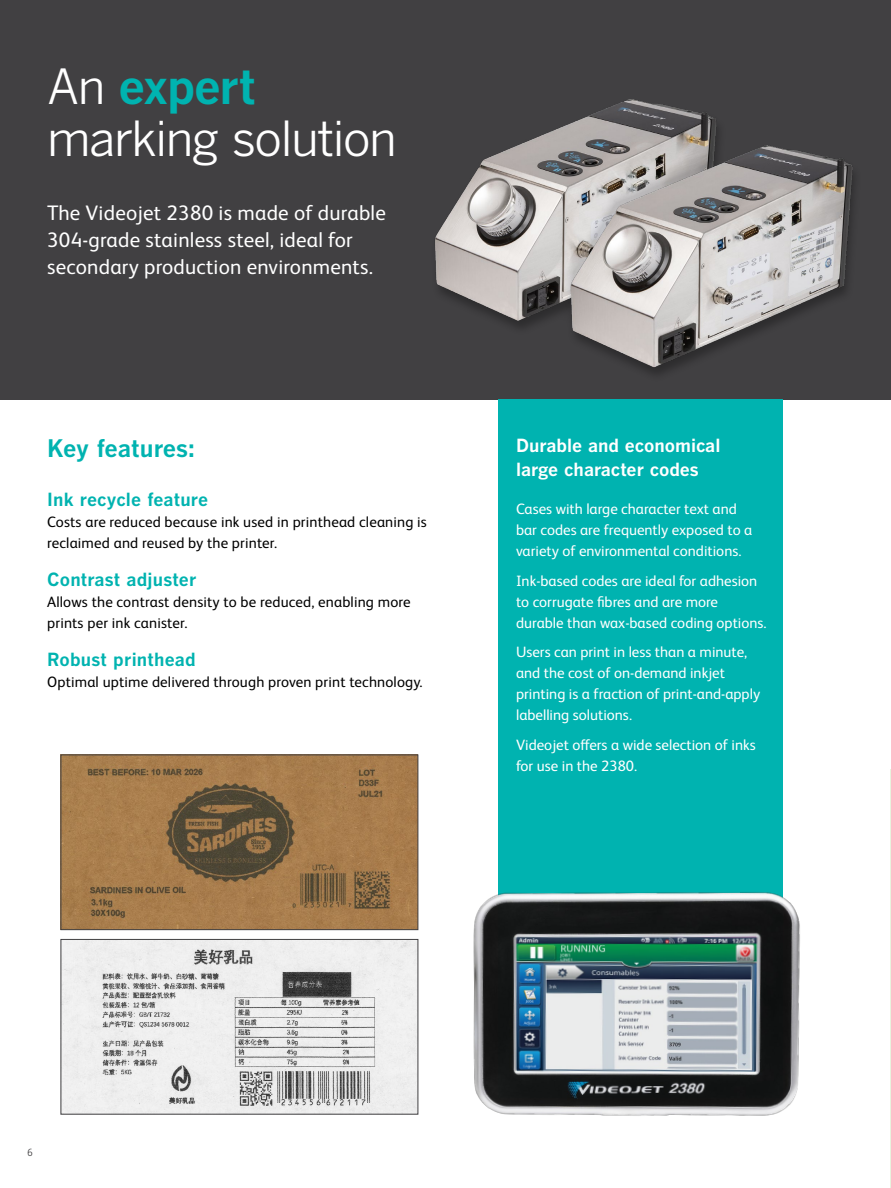
<style>
.page{position:relative;width:891px;height:1188px;background:#fff}
.page>*{position:absolute;margin:0;border:0;box-sizing:border-box;transform-origin:0 0}
.t1{font:48px/52.5px "Benton Gothic";letter-spacing:-.035em;color:#fff}
.t2{font:700 24px "Benton Gothic";letter-spacing:-.01em;color:#00b3b0}
.t3{font:21px/27px "FS Albert Pro";letter-spacing:.01em;color:#fff}
.t4{font:700 18px "Benton Gothic";letter-spacing:.01em;color:#00b3b0}
.t5{font:700 18px/24px "Benton Gothic";color:#fff}
.t6{font:15px/21px "FS Albert Pro";color:#fff}
.t7{font:15px/21px "FS Albert Pro";letter-spacing:.01em;color:#000}
.t8{font:300 10.5px "FS Albert Pro";color:#414042}
.s1{font-weight:700;color:#00b3b0}
</style>
<div class="page">
<div style="left:0;top:0;width:891px;height:399px;background:#414042"></div>
<div style="left:498px;top:399px;width:285px;height:699px;background:#00b3b0"></div>
<hr style="left:890px;top:770px;width:1px;height:418px;background:#e8f3de">
<img style="left:435px;top:99px;width:274px;height:228px">
<img style="left:561px;top:116px;width:293px;height:257px">
<img style="left:473px;top:892px;width:327px;height:224px">
<img style="left:63px;top:941px;width:353px;height:172px">
<div style="left:61px;top:939px;width:357px;height:176px;border:1px solid #414042"></div>
<img style="left:63px;top:757px;width:353px;height:171px">
<div style="left:61px;top:755px;width:357px;height:175px;border:1px solid #414042"></div>
<h1 class="t1" style="left:47px;top:61px;width:351px">An <span class="s1">expert </span>marking solution</h1>
<h3 class="t3" style="left:47px;top:198px;width:340px">The Videojet 2380 is made of durable<br>304-grade stainless steel, ideal for secondary production environments.</h3>
<h2 class="t2" style="left:47px;top:434px;width:149px">Key features:</h2>
<p class="t5" style="left:516px;top:434px;width:206px">Durable and economical large character codes</p>
<p class="t6" style="left:516px;top:497px;width:238px">Cases with large character text and bar codes are frequently exposed to a variety of environmental conditions.</p>
<p class="t6" style="left:516px;top:569px;width:252px">Ink-based codes are ideal for adhesion to corrugate fibres and are more durable than wax-based coding options.</p>
<p class="t6" style="left:516px;top:640px;width:246px">Users can print in less than a minute, and the cost of on-demand inkjet printing is a fraction of print-and-apply labelling solutions.</p>
<p class="t6" style="left:516px;top:733px;width:241px">Videojet offers a wide selection of inks for use in the 2380.</p>
<p class="t4" style="left:47px;top:489px;width:162px">Ink recycle feature</p>
<p class="t7" style="left:47px;top:510px;width:381px">Costs are reduced because ink used in printhead cleaning is reclaimed and reused by the printer.</p>
<p class="t4" style="left:47px;top:569px;width:151px">Contrast adjuster</p>
<p class="t7" style="left:47px;top:590px;width:365px">Allows the contrast density to be reduced, enabling more prints per ink canister.</p>
<p class="t4" style="left:47px;top:649px;width:150px">Robust printhead</p>
<p class="t7" style="left:47px;top:670px;width:377px">Optimal uptime delivered through proven print technology.</p>
<p class="t8" style="left:27px;top:1145px;width:7px">6</p>
</div>
